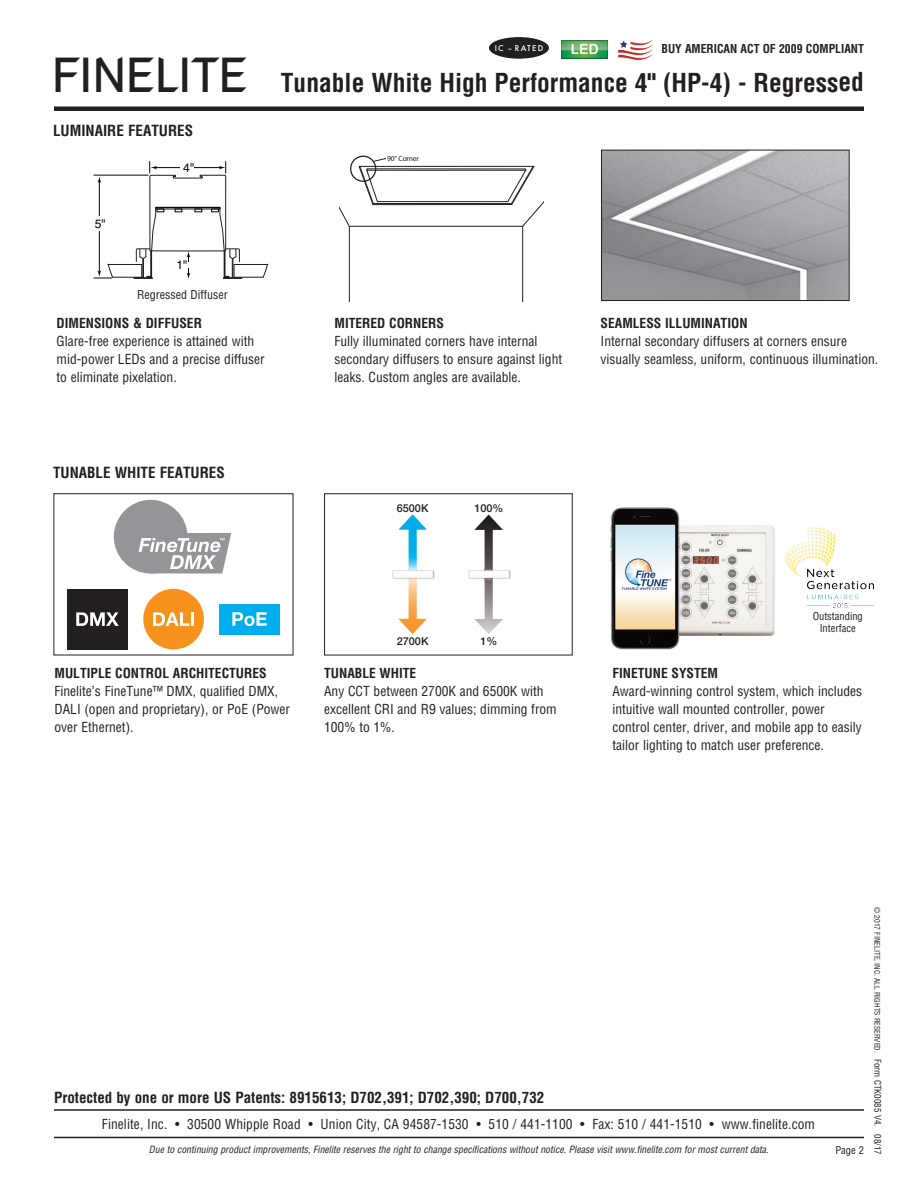
<style>
.page{position:relative;width:918px;height:1188px;background:#fff}
.page>*{position:absolute;margin:0;border:0;box-sizing:border-box;transform-origin:0 0}
.t1{font:700 condensed 25.5px "Helvetica";color:#231f20}
.t2{font:700 condensed 15px "Helvetica";color:#231f20}
.t3{font:condensed 13.5px/18px "Helvetica";color:#231f20}
.t4{font:700 condensed 13.5px "Helvetica";color:#231f20}
.t5{font:700 condensed 12px "Helvetica";color:#231f20}
.t6{font:condensed 12px "Helvetica";color:#231f20}
.t7{font:12px "Helvetica";color:#040503}
.t8{font:500 10.95px "Helvetica Neue";color:#231f20}
.t9{font:condensed 10.5px/12px "Helvetica";color:#231f20;text-align:center}
.t10{font:italic condensed 9.75px "Helvetica";color:#231f20}
.t11{font:7.65px "Myriad Pro";letter-spacing:-.03em;color:#231f20}
.t12{font:500 7.65px "Futura";letter-spacing:.15em;color:#fff}
.t13{font:condensed 7.5px "Helvetica";color:#231f20}
.s1{font-family:"Russell Square";font-weight:400;font-stretch:normal;font-size:48.6px}
.s2{font-size:9px}
</style>
<div class="page">
<hr style="left:54px;top:1137px;width:810px;height:1px;background:#231f20">
<hr style="left:54px;top:1109px;width:810px;height:2px;background:#231f20">
<div style="left:489px;top:37px;width:60px;height:22px;background:#231f20;border-radius:50%"></div>
<img style="left:618px;top:40px;width:35px;height:21px">
<img style="left:562px;top:40px;width:46px;height:18px">
<div style="left:54px;top:106px;width:810px;height:5px;background:#231f20"></div>
<svg style="left:94px;top:162px;width:174px;height:117px"></svg>
<div style="left:350px;top:156px;width:26px;height:26px;border:1px solid #231f20;border-radius:50%"></div>
<svg style="left:340px;top:158px;width:203px;height:143px"></svg>
<img style="left:603px;top:152px;width:245px;height:147px">
<div style="left:601px;top:150px;width:249px;height:151px;border:1px solid #231f20"></div>
<img style="left:610px;top:507px;width:165px;height:143px">
<img style="left:392px;top:570px;width:43px;height:9px">
<svg style="left:393px;top:514px;width:40px;height:120px"></svg>
<img style="left:468px;top:570px;width:43px;height:9px">
<svg style="left:469px;top:515px;width:40px;height:119px"></svg>
<div style="left:324px;top:493px;width:249px;height:162px;border:1px solid #231f20"></div>
<div style="left:219px;top:604px;width:61px;height:30px;background:#00aeef"></div>
<div style="left:67px;top:589px;width:61px;height:60px;background:#231f20"></div>
<div style="left:143px;top:589px;width:61px;height:60px;background:#f7931d;border-radius:50%"></div>
<svg style="left:153px;top:612px;width:36px;height:14px"></svg>
<hr style="left:191px;top:612px;width:3px;height:14px;background:#fff">
<svg style="left:232px;top:612px;width:35px;height:14px"></svg>
<svg style="left:76px;top:612px;width:43px;height:14px"></svg>
<div style="left:114px;top:500px;width:73px;height:74px;background:#939598;border-radius:50%"></div>
<svg style="left:139px;top:533px;width:92px;height:40px"></svg>
<div style="left:54px;top:493px;width:239px;height:162px;border:1px solid #231f20"></div>
<img style="left:785px;top:527px;width:89px;height:81px">
<p class="t5" style="left:662px;top:42px;width:204px">BUY AMERICAN ACT OF 2009 COMPLIANT</p>
<p class="t12" style="left:495px;top:44px;width:50px">IC – RATED</p>
<h1 class="t1" style="left:52px;top:68px;width:813px"><span class="s1">FINELITE</span> Tunable White High Performance 4" (HP-4) - Regressed</h1>
<p class="t2" style="left:53px;top:122px;width:141px">LUMINAIRE FEATURES</p>
<p class="t7" style="left:95px;top:214px;width:12px">5"</p>
<p class="t7" style="left:183px;top:158px;width:12px">4"</p>
<p class="t7" style="left:177px;top:256px;width:12px">1"</p>
<p class="t6" style="left:137px;top:287px;width:92px">Regressed Diffuser</p>
<p class="t4" style="left:57px;top:315px;width:147px">DIMENSIONS &amp; DIFFUSER</p>
<p class="t3" style="left:57px;top:332px;width:210px">Glare-free experience is attained with mid-power LEDs and a precise diffuser to eliminate pixelation.</p>
<p class="t2" style="left:53px;top:464px;width:173px">TUNABLE WHITE FEATURES</p>
<p class="t11" style="left:387px;top:156px;width:33px">90° Corner</p>
<p class="t4" style="left:335px;top:315px;width:111px">MITERED CORNERS</p>
<p class="t3" style="left:334px;top:332px;width:229px">Fully illuminated corners have internal secondary diffusers to ensure against light leaks. Custom angles are available.</p>
<p class="t4" style="left:601px;top:315px;width:149px">SEAMLESS ILLUMINATION</p>
<p class="t3" style="left:601px;top:332px;width:279px">Internal secondary diffusers at corners ensure visually seamless, uniform, continuous illumination.</p>
<p class="t8" style="left:397px;top:499px;width:33px">6500K</p>
<p class="t8" style="left:474px;top:499px;width:31px">100%</p>
<p class="t4" style="left:55px;top:666px;width:214px">MULTIPLE CONTROL ARCHITECTURES</p>
<p class="t3" style="left:55px;top:683px;width:237px">Finelite’s FineTune™ DMX, qualified DMX,<br>DALI (open and proprietary), or PoE (Power over Ethernet).</p>
<p class="t8" style="left:397px;top:632px;width:33px">2700K</p>
<p class="t8" style="left:480px;top:632px;width:18px">1%</p>
<p class="t4" style="left:324px;top:666px;width:94px">TUNABLE WHITE</p>
<p class="t3" style="left:324px;top:683px;width:234px">Any CCT between 2700K and 6500K with excellent CRI and R9 values; dimming from<br>100% to 1%.</p>
<p class="t9" style="left:813px;top:611px;width:52px">Outstanding<br>Interface</p>
<p class="t4" style="left:612px;top:666px;width:107px">FINETUNE SYSTEM</p>
<p class="t3" style="left:612px;top:683px;width:251px">Award-winning control system, which includes intuitive wall mounted controller, power control center, driver, and mobile app to easily tailor lighting to match user preference.</p>
<p class="t2" style="left:54px;top:1089px;width:492px">Protected by one or more US Patents: 8915613; D702,391; D702,390; D700,732</p>
<p class="t3" style="left:102px;top:1115px;width:715px">Finelite, Inc. • 30500 Whipple Road • Union City, CA 94587-1530 • 510 / 441-1100 • Fax: 510 / 441-1510 • www.finelite.com</p>
<p class="t10" style="left:149px;top:1144px;width:621px">Due to continuing product improvements, Finelite reserves the right to change specifications without notice. Please visit www.finelite.com for most current data.</p>
<p class="t9" style="left:835px;top:1145px;width:30px">Page 2</p>
<p class="t13" style="left:882px;top:907px;width:249px;rotate:90deg">© 2017 FINELITE, INC. ALL RIGHTS RESERVED. <span class="s2">Form CTK0085 V4. 08/17</span></p>
</div>
